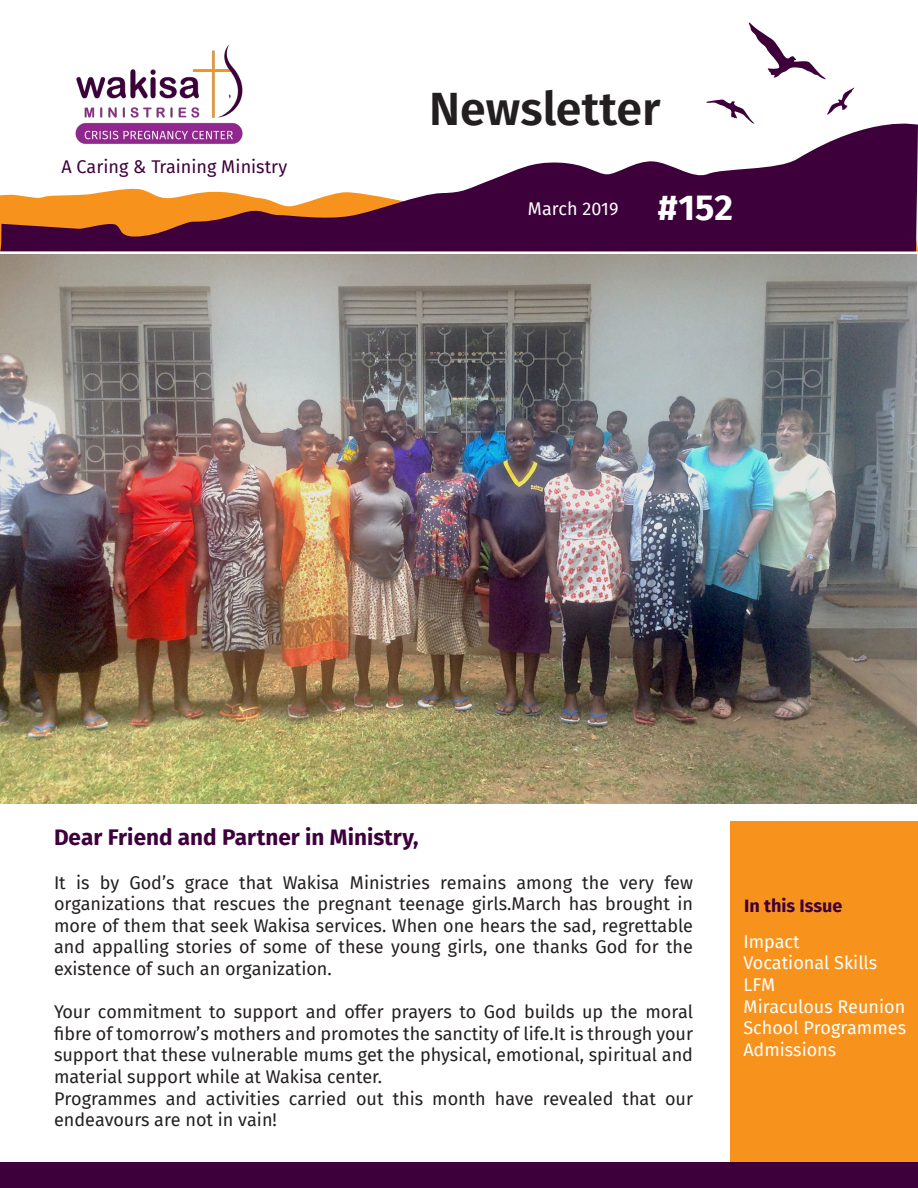
<style>
.page{position:relative;width:918px;height:1188px;background:#fff}
.page>*{position:absolute;margin:0;border:0;box-sizing:border-box;transform-origin:0 0}
.t1{font:600 46.5px "Fira Sans";color:#231f20}
.t2{font:700 36px "Fira Sans";color:#fff}
.t3{font:700 22.5px "Fira Sans";color:#3e003d}
.t4{font:18px/21.6px "Fira Sans";color:#231f20;text-align:justify}
.t5{font:18px "Fira Sans";color:#fff}
.t6{font:18px "Fira Sans";color:#3e003d}
.t7{font:700 18px "Fira Sans";color:#3d003b}
</style>
<div class="page">
<img style="left:76px;top:44px;width:167px;height:70px">
<div style="left:731px;top:822px;width:187px;height:341px;background:#f7931d"></div>
<svg style="left:749px;top:22px;width:77px;height:58px"></svg>
<svg style="left:706px;top:99px;width:41px;height:15px"></svg>
<svg style="left:827px;top:88px;width:27px;height:26px"></svg>
<svg style="left:0;top:114px;width:918px;height:137px"></svg>
<div style="left:0;top:1163px;width:918px;height:25px;background:#3d003b"></div>
<img style="left:0;top:254px;width:917px;height:549px">
<p class="t6" style="left:62px;top:153px;width:227px">A Caring &amp; Training Ministry</p>
<p class="t1" style="left:429px;top:71px;width:233px">Newsletter</p>
<p class="t5" style="left:528px;top:195px;width:92px">March 2019</p>
<p class="t2" style="left:658px;top:178px;width:77px">#152</p>
<p class="t3" style="left:54px;top:819px;width:366px">Dear Friend and Partner in Ministry,</p>
<p class="t4" style="left:54px;top:871px;width:641px">It is by God’s grace that Wakisa Ministries remains among the very few organizations that rescues the pregnant teenage girls.March has brought in more of them that seek Wakisa services. When one hears the sad, regrettable and appalling stories of some of these young girls, one thanks God for the existence of such an organization.</p>
<p class="t4" style="left:54px;top:1001px;width:641px">Your commitment to support and offer prayers to God builds up the moral fibre of tomorrow’s mothers and promotes the sanctity of life.It is through your support that these vulnerable mums get the physical, emotional, spiritual and material support while at Wakisa center.</p>
<p class="t4" style="left:54px;top:1087px;width:640px">Programmes and activities carried out this month have revealed that our endeavours are not in vain!</p>
<p class="t7" style="left:744px;top:890px;width:100px">In this Issue</p>
<p class="t5" style="left:743px;top:928px;width:58px">Impact</p>
<p class="t5" style="left:743px;top:949px;width:135px">Vocational Skills</p>
<p class="t5" style="left:743px;top:971px;width:33px">LFM</p>
<p class="t5" style="left:743px;top:993px;width:163px">Miraculous Reunion</p>
<p class="t5" style="left:743px;top:1014px;width:164px">School Programmes</p>
<p class="t5" style="left:743px;top:1036px;width:94px">Admissions</p>
</div>
